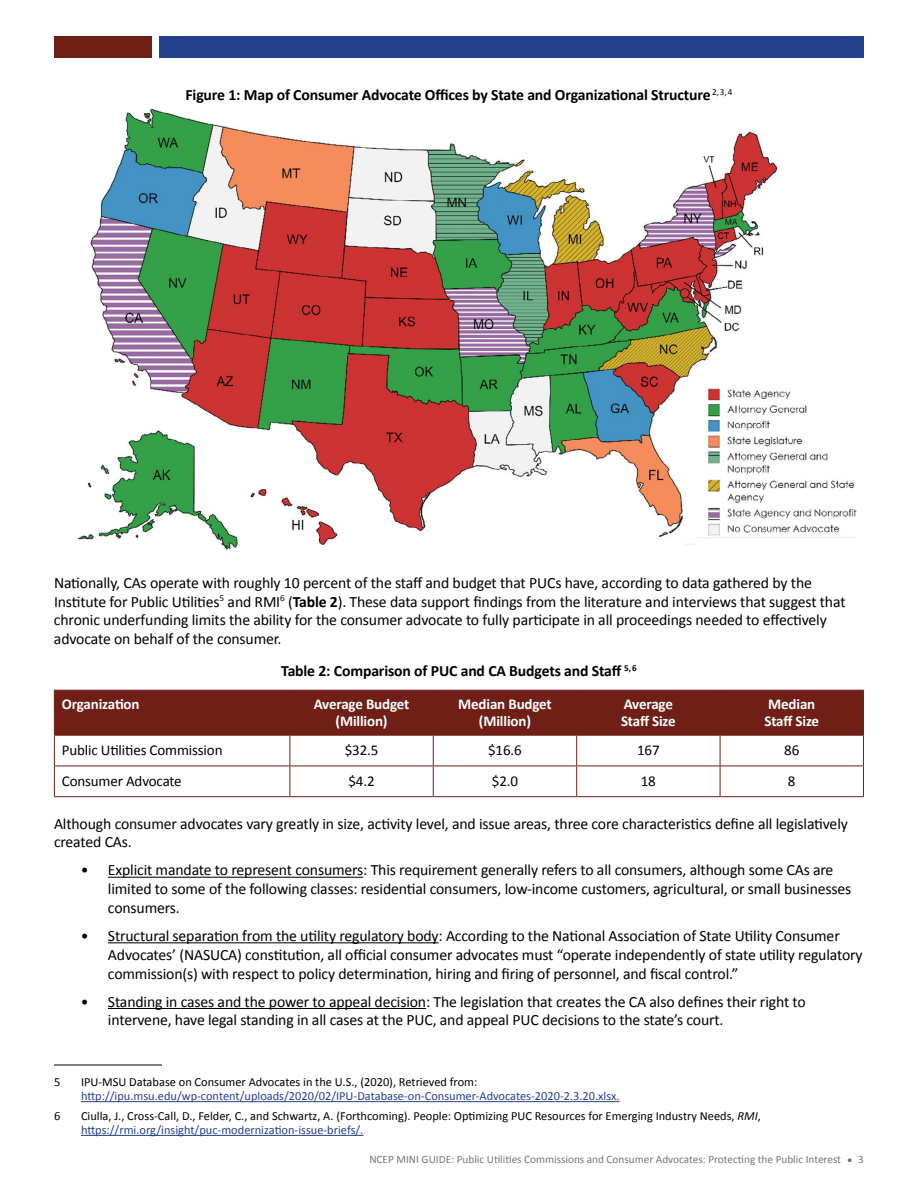
<style>
.page{position:relative;width:918px;height:1188px;background:#fff}
.page>*{position:absolute;margin:0;border:0;box-sizing:border-box;transform-origin:0 0}
.t1{font:15.75px/18.8px "Calibri";letter-spacing:-.01em;color:#000}
.t2{font:700 15.75px "Calibri";letter-spacing:-.01em;color:#000}
.t3{font:700 15px/17.2px "Calibri";letter-spacing:-.01em;color:#fff;text-align:center}
.t4{font:15px "Calibri";letter-spacing:-.01em;color:#000}
.t5{font:12.3px/13.8px "Calibri";color:#000}
.t6{font:12.3px "Calibri";color:#25408f}
.t7{font:11.25px "Calibri";color:#737577}
.s1{font-weight:700}
.s2{font-style:italic}
.s3{color:#25408f}
.s4{font-size:12px}
</style>
<div class="page">
<div style="left:54px;top:36px;width:98px;height:22px;background:#701f17"></div>
<div style="left:159px;top:36px;width:705px;height:22px;background:#25408f"></div>
<img style="left:77px;top:108px;width:701px;height:443px">
<div style="left:698px;top:380px;width:208px;height:172px;background:#fff"></div>
<img style="left:698px;top:388px;width:159px;height:150px">
<hr style="left:108px;top:877px;width:255px;height:1px;background:#000">
<hr style="left:108px;top:942px;width:331px;height:1px;background:#000">
<hr style="left:108px;top:1008px;width:318px;height:1px;background:#000">
<div style="left:55px;top:691px;width:808px;height:44px;background:#701f17"></div>
<hr style="left:54px;top:690px;width:236px;height:1px;background:#701f17">
<hr style="left:54px;top:691px;width:1px;height:44px;background:#701f17">
<hr style="left:290px;top:690px;width:143px;height:1px;background:#701f17">
<hr style="left:290px;top:691px;width:1px;height:44px;background:#701f17">
<hr style="left:433px;top:690px;width:144px;height:1px;background:#701f17">
<hr style="left:433px;top:691px;width:1px;height:44px;background:#701f17">
<hr style="left:577px;top:690px;width:143px;height:1px;background:#701f17">
<hr style="left:576px;top:691px;width:1px;height:44px;background:#701f17">
<hr style="left:720px;top:690px;width:144px;height:1px;background:#701f17">
<hr style="left:720px;top:691px;width:1px;height:44px;background:#701f17">
<hr style="left:863px;top:691px;width:1px;height:44px;background:#701f17">
<hr style="left:54px;top:735px;width:236px;height:1px;background:#701f17">
<hr style="left:54px;top:736px;width:1px;height:30px;background:#701f17">
<hr style="left:290px;top:735px;width:143px;height:1px;background:#701f17">
<hr style="left:290px;top:736px;width:1px;height:30px;background:#701f17">
<hr style="left:433px;top:735px;width:144px;height:1px;background:#701f17">
<hr style="left:433px;top:736px;width:1px;height:30px;background:#701f17">
<hr style="left:577px;top:735px;width:143px;height:1px;background:#701f17">
<hr style="left:576px;top:736px;width:1px;height:30px;background:#701f17">
<hr style="left:720px;top:735px;width:144px;height:1px;background:#701f17">
<hr style="left:720px;top:736px;width:1px;height:30px;background:#701f17">
<hr style="left:863px;top:736px;width:1px;height:30px;background:#701f17">
<hr style="left:54px;top:766px;width:236px;height:1px;background:#701f17">
<hr style="left:54px;top:766px;width:1px;height:30px;background:#701f17">
<hr style="left:290px;top:766px;width:143px;height:1px;background:#701f17">
<hr style="left:290px;top:766px;width:1px;height:30px;background:#701f17">
<hr style="left:433px;top:766px;width:144px;height:1px;background:#701f17">
<hr style="left:433px;top:766px;width:1px;height:30px;background:#701f17">
<hr style="left:577px;top:766px;width:143px;height:1px;background:#701f17">
<hr style="left:576px;top:766px;width:1px;height:30px;background:#701f17">
<hr style="left:720px;top:766px;width:144px;height:1px;background:#701f17">
<hr style="left:720px;top:766px;width:1px;height:30px;background:#701f17">
<hr style="left:863px;top:766px;width:1px;height:30px;background:#701f17">
<hr style="left:54px;top:796px;width:236px;height:1px;background:#701f17">
<hr style="left:290px;top:796px;width:143px;height:1px;background:#701f17">
<hr style="left:433px;top:796px;width:144px;height:1px;background:#701f17">
<hr style="left:577px;top:796px;width:143px;height:1px;background:#701f17">
<hr style="left:720px;top:796px;width:144px;height:1px;background:#701f17">
<hr style="left:54px;top:1065px;width:108px;height:1px;background:#000">
<hr style="left:81px;top:1101px;width:539px;height:1px;background:#25408f">
<hr style="left:81px;top:1135px;width:282px;height:1px;background:#25408f">
<p class="t2" style="left:186px;top:85px;width:548px">Figure 1: Map of Consumer Advocate Offices by State and Organizational Structure <sup>2,</sup> <sup>3,</sup> <sup>4</sup></p>
<p class="t1" style="left:54px;top:573px;width:793px">Nationally, CAs operate with roughly 10 percent of the staff and budget that PUCs have, according to data gathered by the Institute for Public Utilities<sup>5</sup> and RMI<sup>6</sup> (<span class="s1">Table 2</span>). These data support findings from the literature and interviews that suggest that chronic underfunding limits the ability for the consumer advocate to fully participate in all proceedings needed to effectively advocate on behalf of the consumer.</p>
<p class="t2" style="left:281px;top:661px;width:357px">Table 2: Comparison of PUC and CA Budgets and Staff <sup>5,</sup> <sup>6</sup></p>
<p class="t3" style="left:62px;top:695px;width:79px">Organization</p>
<p class="t3" style="left:314px;top:695px;width:97px">Average Budget (Million)</p>
<p class="t3" style="left:458px;top:695px;width:95px">Median Budget (Million)</p>
<p class="t3" style="left:621px;top:695px;width:56px;text-align:left">Average<br>Staff Size</p>
<p class="t3" style="left:764px;top:695px;width:56px;text-align:left">Median<br>Staff Size</p>
<p class="t4" style="left:62px;top:741px;width:162px">Public Utilities Commission</p>
<p class="t4" style="left:345px;top:741px;width:35px">$32.5</p>
<p class="t4" style="left:488px;top:741px;width:35px">$16.6</p>
<p class="t4" style="left:637px;top:741px;width:24px">167</p>
<p class="t4" style="left:784px;top:741px;width:17px">86</p>
<p class="t4" style="left:62px;top:772px;width:121px">Consumer Advocate</p>
<p class="t4" style="left:349px;top:772px;width:28px">$4.2</p>
<p class="t4" style="left:492px;top:772px;width:28px">$2.0</p>
<p class="t4" style="left:641px;top:772px;width:17px">18</p>
<p class="t4" style="left:788px;top:772px;width:9px">8</p>
<p class="t1" style="left:54px;top:814px;width:795px">Although consumer advocates vary greatly in size, activity level, and issue areas, three core characteristics define all legislatively created CAs.</p>
<p class="t1" style="left:108px;top:861px;width:745px;text-indent:-27px">• Explicit mandate to represent consumers: This requirement generally refers to all consumers, although some CAs are limited to some of the following classes: residential consumers, low-income customers, agricultural, or small businesses consumers.</p>
<p class="t1" style="left:108px;top:927px;width:756px;text-indent:-27px">• Structural separation from the utility regulatory body: According to the National Association of State Utility Consumer<br>Advocates’ (NASUCA) constitution, all official consumer advocates must “operate independently of state utility regulatory commission(s) with respect to policy determination, hiring and firing of personnel, and fiscal control.”</p>
<p class="t1" style="left:108px;top:992px;width:699px;text-indent:-27px">• Standing in cases and the power to appeal decision: The legislation that creates the CA also defines their right to intervene, have legal standing in all cases at the PUC, and appeal PUC decisions to the state’s court.</p>
<p class="t5" style="left:54px;top:1075px;width:8px">5</p>
<p class="t5" style="left:81px;top:1075px;width:398px">IPU-MSU Database on Consumer Advocates in the U.S., (2020), Retrieved from:</p>
<p class="t6" style="left:81px;top:1088px;width:540px">http://ipu.msu.edu/wp-content/uploads/2020/02/IPU-Database-on-Consumer-Advocates-2020-2.3.20.xlsx.</p>
<p class="t5" style="left:54px;top:1109px;width:8px">6</p>
<p class="t5" style="left:81px;top:1109px;width:681px">Ciulla, J., Cross-Call, D., Felder, C., and Schwartz, A. (Forthcoming). People: Optimizing PUC Resources for Emerging Industry Needs, <span class="s2">RMI</span>, <span class="s3">https://rmi.org/insight/puc-modernization-issue-briefs/.</span></p>
<p class="t7" style="left:369px;top:1152px;width:496px">NCEP MINI GUIDE: Public Utilities Commissions and Consumer Advocates: Protecting the Public Interest <span class="s4">•</span> 3</p>
</div>
